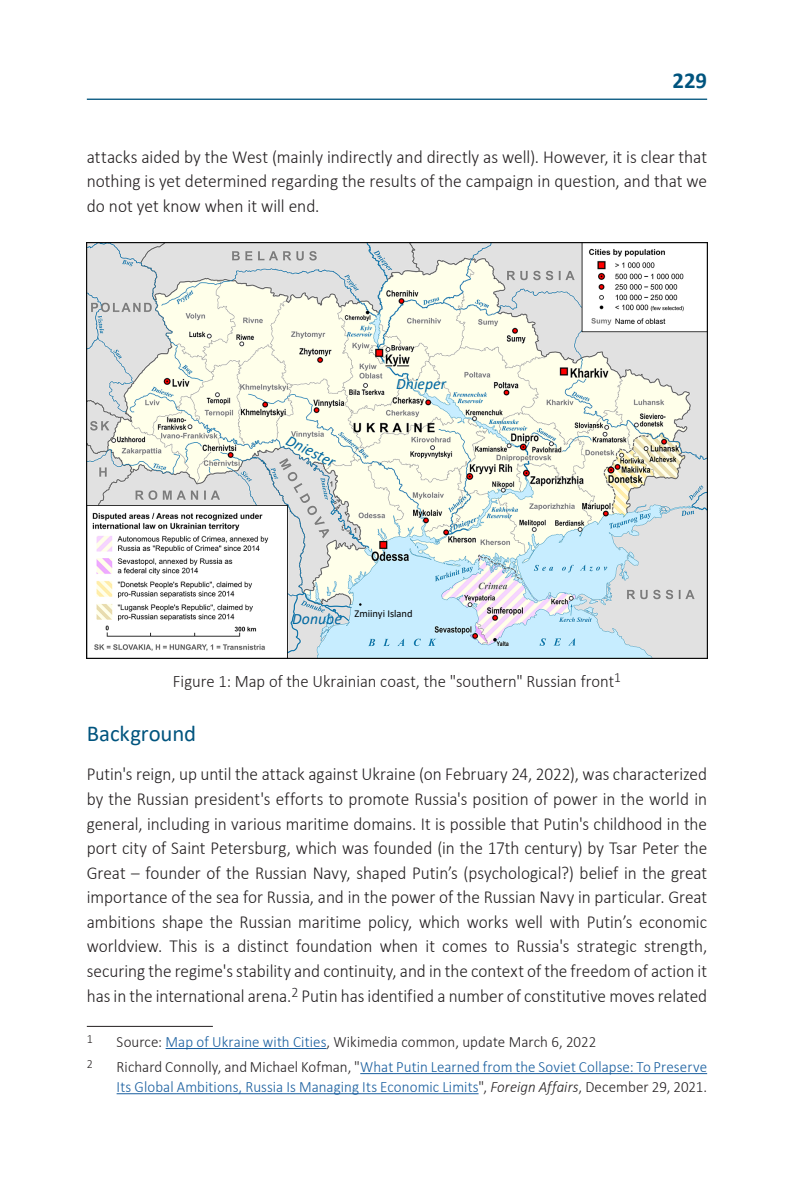
<style>
.page{position:relative;width:794px;height:1191px;background:#fff}
.page>*{position:absolute;margin:0;border:0;box-sizing:border-box;transform-origin:0 0}
.כותרת_2{font:22.75px "Calibri";letter-spacing:-.005em;color:#00547e}
.t1{font:700 22.75px "Calibri";color:#00547e}
.t2{font:300 18.38px/24.5px "Calibri";color:#231f20;text-align:justify;scale:.94 1}
.t3{font:300 18.38px/24.5px "Calibri";color:#231f20;text-align:justify;scale:.95 1}
.איור{font:300 17.5px "Calibri";color:#231f20;scale:.95 1}
.הערת_שוליים{font:300 15.75px/20.1px "Calibri";letter-spacing:.005em;color:#175d9e;scale:.95 1}
.הערת_שוליים-2{font:300 15.75px "Calibri";letter-spacing:.005em;color:#231f20;scale:.95 1}
.t4{font:italic 15.75px "Calibri";color:#0068a1}
.הערת_שוליים-3{font:300 12.6px "Calibri";color:#231f20;scale:.95 1}
.t5{font:10.5px "Calibri";color:#000}
.s1{color:#175d9e}
.s2{color:#231f20}
.s3{font-style:italic;color:#231f20}
</style>
<div class="page">
<hr style="left:87px;top:99px;width:620px;height:1px;background:#00547e">
<img style="left:87px;top:242px;width:620px;height:417px">
<hr style="left:87px;top:1026px;width:126px;height:1px;background:#231f20">
<hr style="left:166px;top:1048px;width:160px;height:1px;background:#175d9e">
<hr style="left:360px;top:1073px;width:347px;height:1px;background:#175d9e">
<hr style="left:117px;top:1093px;width:361px;height:1px;background:#175d9e">
<p class="t1" style="left:672px;top:64px;width:36px">229</p>
<p class="t3" style="left:87px;top:144px;width:654px">attacks aided by the West (mainly indirectly and directly as well). However, it is clear that nothing is yet determined regarding the results of the campaign in question, and that we do not yet know when it will end.</p>
<p class="t4" style="left:292px;top:429px;width:54px;rotate:26deg">Dniester</p>
<p class="t4" style="left:396px;top:373px;width:51px">Dnieper</p>
<p class="t4" style="left:292px;top:607px;width:51px">Donube</p>
<p class="t5" style="left:354px;top:606px;width:60px">Zmiinyi Island</p>
<p class="איור" style="left:173px;top:670px;width:473px">Figure 1: Map of the Ukrainian coast, the "southern" Russian front<sup>1</sup></p>
<p class="כותרת_2" style="left:87px;top:717px;width:111px">Background</p>
<p class="t2" style="left:87px;top:762px;width:661px">Putin's reign, up until the attack against Ukraine (on February 24, 2022), was characterized by the Russian president's efforts to promote Russia's position of power in the world in general, including in various maritime domains. It is possible that Putin's childhood in the port city of Saint Petersburg, which was founded (in the 17th century) by Tsar Peter the Great – founder of the Russian Navy, shaped Putin’s (psychological?) belief in the great importance of the sea for Russia, and in the power of the Russian Navy in particular. Great ambitions shape the Russian maritime policy, which works well with Putin’s economic worldview. This is a distinct foundation when it comes to Russia's strategic strength, securing the regime's stability and continuity, and in the context of the freedom of action it has in the international arena.<sup>2</sup> Putin has identified a number of constitutive moves related</p>
<p class="הערת_שוליים-3" style="left:87px;top:1030px;width:8px">1</p>
<p class="הערת_שוליים-2" style="left:117px;top:1031px;width:506px">Source: <span class="s1">Map of Ukraine with Cities</span>, Wikimedia common, update March 6, 2022</p>
<p class="הערת_שוליים-3" style="left:87px;top:1055px;width:8px">2</p>
<p class="הערת_שוליים" style="left:117px;top:1056px;width:623px"><span class="s2">Richard Connolly, and Michael Kofman, "</span>What Putin Learned from the Soviet Collapse: To Preserve<br>Its Global Ambitions, Russia Is Managing Its Economic Limits<span class="s2">",</span> <span class="s3">Foreign Affairs</span><span class="s2">, December 29, 2021.</span></p>
</div>
